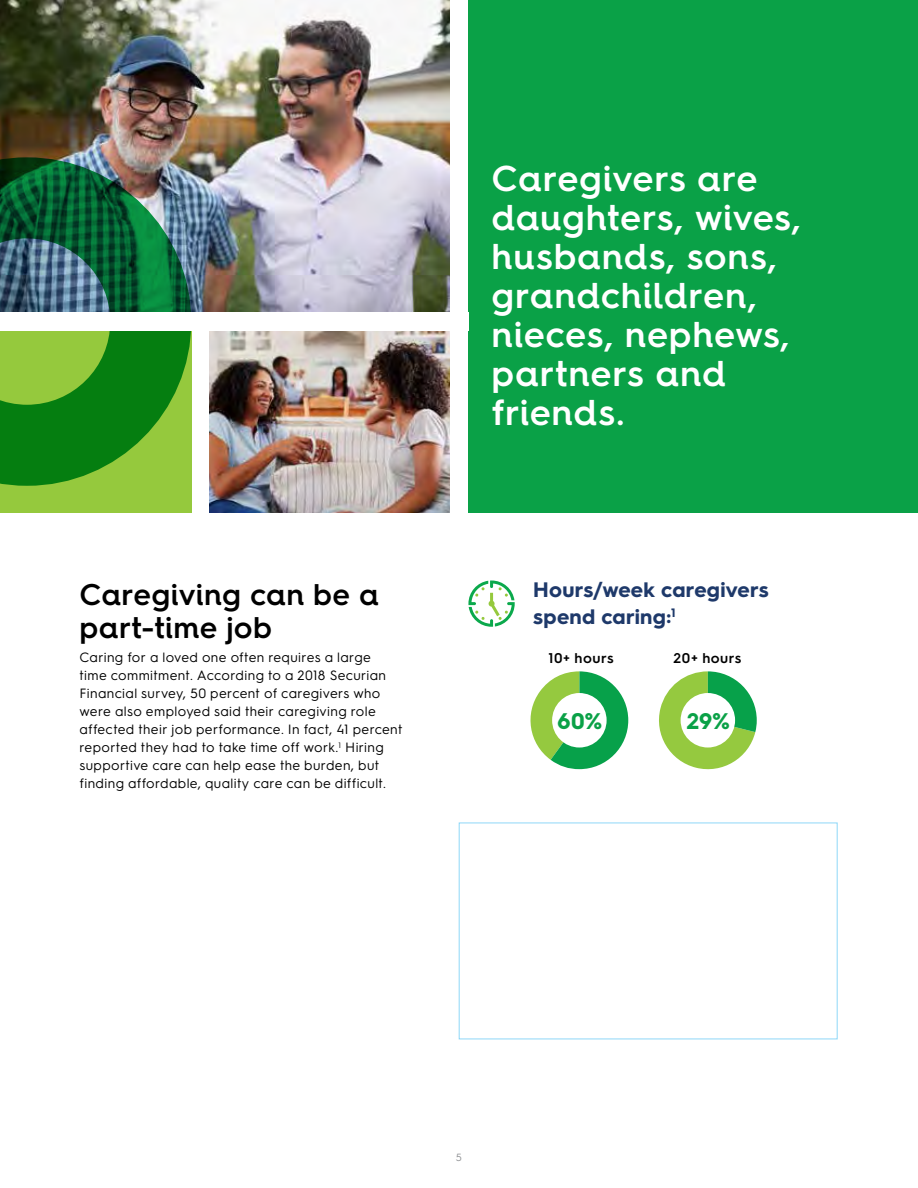
<style>
.page{position:relative;width:918px;height:1188px;background:#fff}
.page>*{position:absolute;margin:0;border:0;box-sizing:border-box;transform-origin:0 0}
.t1{font:600 36px/39px "Hurme Geometric Sans 4";letter-spacing:.015em;color:#fff}
.t2{font:600 30px/33px "Hurme Geometric Sans 4";letter-spacing:.01em;color:#000}
.t3{font:700 22.65px "Hurme Geometric Sans 3";color:#0aa147}
.t4{font:700 21px/27px "Hurme Geometric Sans 3";letter-spacing:.015em;color:#1e396a}
.t5{font:600 14.1px "Hurme Geometric Sans 3";letter-spacing:.03em;color:#000}
.t6{font:13.5px/18px "Hurme Geometric Sans 3";letter-spacing:.025em;color:#000}
.t7{font:10.5px "Hurme Geometric Sans 3";color:#939598}
</style>
<div class="page">
<div style="left:468px;top:0;width:450px;height:513px;background:#0aa147"></div>
<svg style="left:659px;top:671px;width:98px;height:99px"></svg>
<div style="left:681px;top:693px;width:54px;height:55px;background:#fff;border-radius:50%"></div>
<svg style="left:530px;top:671px;width:98px;height:98px"></svg>
<div style="left:552px;top:693px;width:55px;height:55px;background:#fff;border-radius:50%"></div>
<svg style="left:468px;top:581px;width:47px;height:46px"></svg>
<img style="left:0;top:0;width:450px;height:312px">
<div style="left:0;top:331px;width:191px;height:182px;background:#95c93d"></div>
<img style="left:209px;top:331px;width:241px;height:182px">
<svg style="left:0;top:157px;width:191px;height:329px"></svg>
<div style="left:0;top:312px;width:468px;height:19px;background:#fff"></div>
<div style="left:459px;top:823px;width:378px;height:216px;border:1px solid #8ed8f8"></div>
<h2 class="t2" style="left:79px;top:577px;width:301px">Caregiving can be a part-time job</h2>
<p class="t6" style="left:79px;top:648px;width:325px">Caring for a loved one often requires a large<br>time commitment. According to a 2018 Securian Financial survey, 50 percent of caregivers who were also employed said their caregiving role affected their job performance. In fact, 41 percent reported they had to take time off work.<sup>1</sup> Hiring supportive care can help ease the burden, but finding affordable, quality care can be difficult.</p>
<h1 class="t1" style="left:492px;top:158px;width:311px">Caregivers are daughters, wives, husbands, sons, grandchildren, nieces, nephews, partners and friends.</h1>
<h3 class="t4" style="left:533px;top:575px;width:237px">Hours/week caregivers spend caring:<sup>1</sup></h3>
<p class="t5" style="left:548px;top:648px;width:67px">10+ hours</p>
<p class="t5" style="left:674px;top:648px;width:69px">20+ hours</p>
<h3 class="t3" style="left:558px;top:705px;width:46px">60%</h3>
<h3 class="t3" style="left:687px;top:705px;width:45px">29%</h3>
<p class="t7" style="left:456px;top:1150px;width:8px">5</p>
</div>
